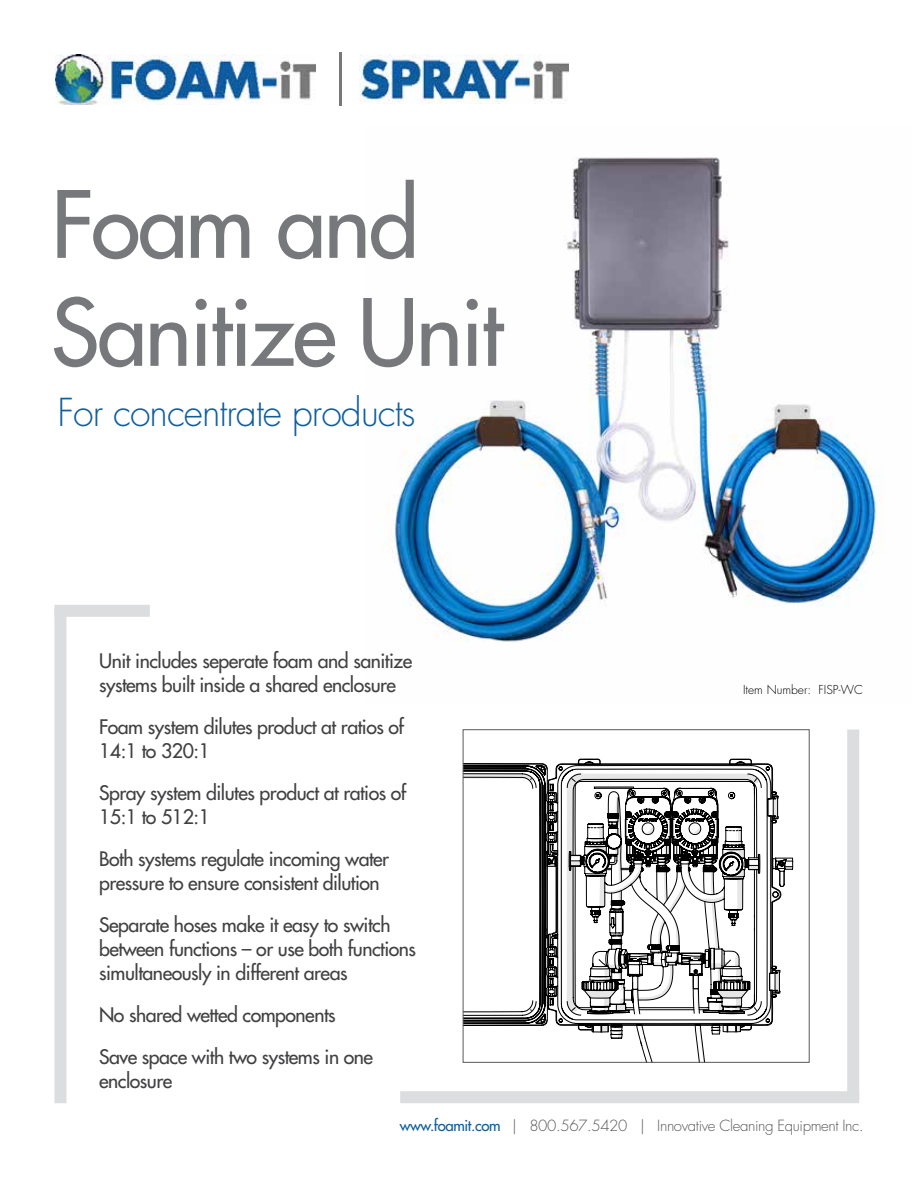
<style>
.page{position:relative;width:918px;height:1188px;background:#fff}
.page>*{position:absolute;margin:0;border:0;box-sizing:border-box;transform-origin:0 0}
.t1{font:500 90px/108px "Futura Std";letter-spacing:-.025em;color:#77787b}
.t2{font:300 53.55px "Futura Std";color:#77787b}
.t3{font:300 37.5px "Futura Std";letter-spacing:-.025em;color:#0f5e9e}
.t4{font:500 19.5px/24px "Futura Std";letter-spacing:-.025em;color:#414042}
.t5{font:300 15px "Futura Std";letter-spacing:-.025em;color:#58595b}
.t6{font:300 12px "Futura Std";color:#000}
.s1{font-weight:500;color:#0f5e9e}
</style>
<div class="page">
<img style="left:56px;top:55px;width:259px;height:49px">
<img style="left:360px;top:55px;width:209px;height:48px">
<img style="left:388px;top:157px;width:494px;height:485px">
<div style="left:54px;top:605px;width:96px;height:12px;background:#dcddde"></div>
<div style="left:54px;top:608px;width:12px;height:495px;background:#dcddde"></div>
<div style="left:400px;top:1091px;width:459px;height:12px;background:#dcddde"></div>
<div style="left:847px;top:730px;width:12px;height:369px;background:#dcddde"></div>
<svg style="left:465px;top:759px;width:329px;height:302px"></svg>
<h2 class="t2" style="left:332px;top:43px;width:19px">|</h2>
<h1 class="t1" style="left:51px;top:171px;width:453px">Foam and<br>Sanitize Unit</h1>
<h3 class="t3" style="left:58px;top:389px;width:360px">For concentrate products</h3>
<p class="t4" style="left:99px;top:649px;width:315px">Unit includes seperate foam and sanitize systems built inside a shared enclosure</p>
<p class="t4" style="left:99px;top:715px;width:306px">Foam system dilutes product at ratios of<br>14:1 to 320:1</p>
<p class="t4" style="left:99px;top:781px;width:309px">Spray system dilutes product at ratios of<br>15:1 to 512:1</p>
<p class="t4" style="left:99px;top:847px;width:292px">Both systems regulate incoming water pressure to ensure consistent dilution</p>
<p class="t4" style="left:99px;top:913px;width:318px">Separate hoses make it easy to switch between functions – or use both functions simultaneously in different areas</p>
<p class="t4" style="left:99px;top:994px;width:276px;line-height:42px">No shared wetted components<br>Save space with two systems in one</p>
<p class="t4" style="left:99px;top:1069px;width:75px">enclosure</p>
<p class="t6" style="left:743px;top:683px;width:121px">Item Number: FISP-WC</p>
<p class="t5" style="left:400px;top:1116px;width:465px"><span class="s1">www.foamit.com</span> | 800.567.5420 | Innovative Cleaning Equipment Inc.</p>
</div>
